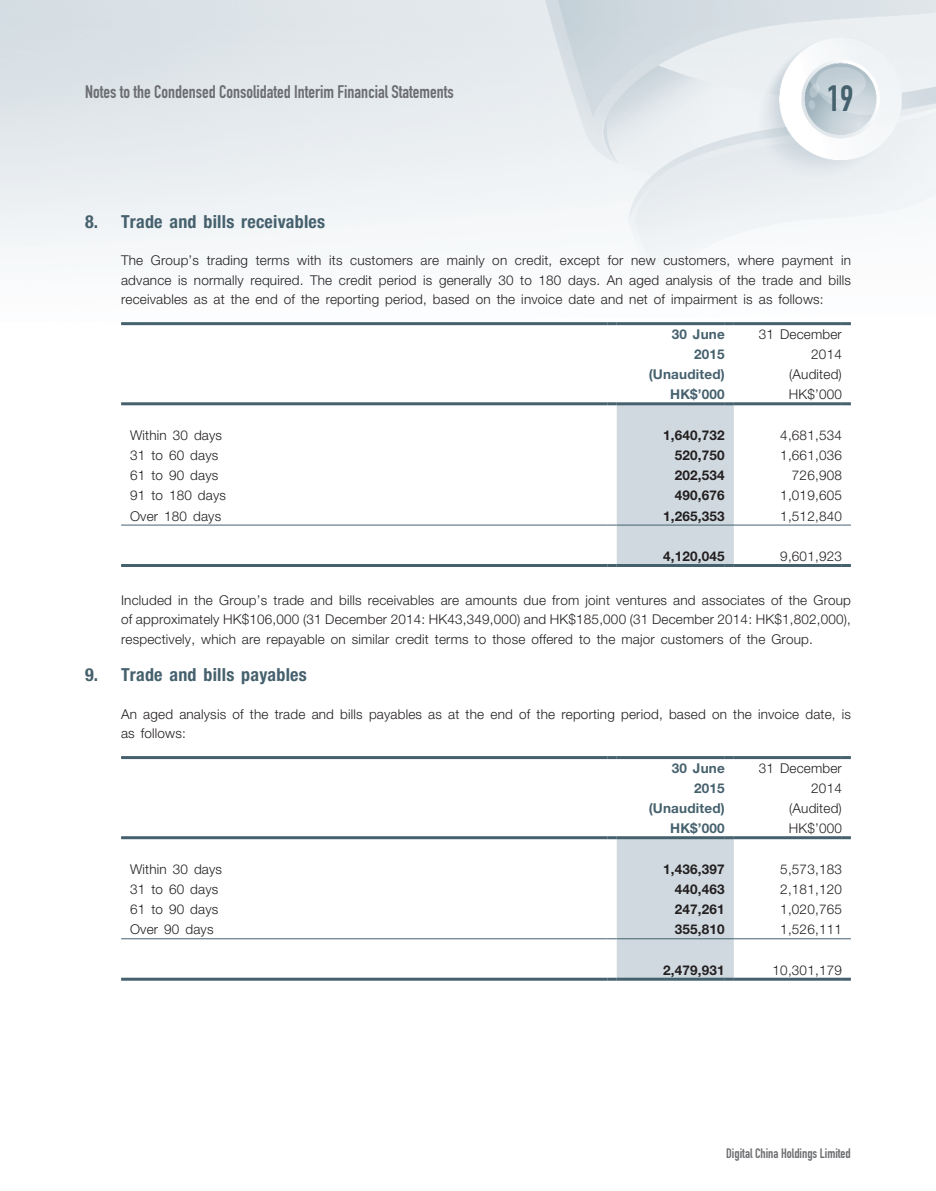
<style>
.page{position:relative;width:936px;height:1191px;background:#fff}
.page>*{position:absolute;margin:0;border:0;box-sizing:border-box;transform-origin:0 0}
.t1{font:36px "DIN Engschrift Std";color:#46616e}
.t2{font:18px "DIN Engschrift Std";color:#6c6d70}
._03_H1{font:700 condensed 18px "Helvetica Neue LT Std";letter-spacing:.01em;color:#46616e}
._12___P2{font:300 13.5px/19.5px "Helvetica Neue LT Std";letter-spacing:.015em;color:#231f20;text-align:justify}
._31_table_tab_6pt{font:300 13.5px/19.5px "Helvetica Neue LT Std";letter-spacing:.015em;color:#231f20;text-align:right}
._15_Table_Stub{font:300 13.5px "Helvetica Neue LT Std";letter-spacing:.015em;color:#231f20}
._31_table_tab_6pt-2{font:700 13.5px "Helvetica Neue LT Std";letter-spacing:.015em;color:#231f20}
._31_table_tab_6pt-3{font:700 13.5px/19.5px "Helvetica Neue LT Std";letter-spacing:.015em;color:#46616e;text-align:right}
.t3{font:13.5px "DIN Engschrift Std";color:#6c6d70}
</style>
<div class="page">
<img style="left:0;top:0;width:935px;height:326px">
<hr style="left:121px;top:322px;width:486px;height:3px;background:#46616e">
<svg style="left:607px;top:322px;width:9px;height:3px"></svg>
<hr style="left:616px;top:322px;width:108px;height:3px;background:#46616e">
<svg style="left:724px;top:322px;width:9px;height:3px"></svg>
<hr style="left:733px;top:322px;width:108px;height:3px;background:#46616e">
<svg style="left:841px;top:322px;width:9px;height:3px"></svg>
<hr style="left:121px;top:402px;width:486px;height:3px;background:#46616e">
<hr style="left:733px;top:402px;width:108px;height:3px;background:#46616e">
<svg style="left:841px;top:402px;width:9px;height:3px"></svg>
<hr style="left:121px;top:564px;width:486px;height:3px;background:#46616e">
<hr style="left:733px;top:564px;width:108px;height:3px;background:#46616e">
<svg style="left:841px;top:564px;width:9px;height:3px"></svg>
<hr style="left:121px;top:525px;width:486px;height:1px;background:#46616e">
<svg style="left:607px;top:402px;width:126px;height:165px"></svg>
<hr style="left:733px;top:525px;width:108px;height:1px;background:#46616e">
<hr style="left:121px;top:756px;width:486px;height:3px;background:#46616e">
<svg style="left:607px;top:756px;width:9px;height:3px"></svg>
<hr style="left:616px;top:756px;width:108px;height:3px;background:#46616e">
<svg style="left:724px;top:756px;width:9px;height:3px"></svg>
<hr style="left:733px;top:756px;width:108px;height:3px;background:#46616e">
<svg style="left:841px;top:756px;width:9px;height:3px"></svg>
<hr style="left:121px;top:836px;width:486px;height:3px;background:#46616e">
<hr style="left:733px;top:836px;width:108px;height:3px;background:#46616e">
<svg style="left:841px;top:836px;width:9px;height:3px"></svg>
<hr style="left:121px;top:977px;width:486px;height:3px;background:#46616e">
<hr style="left:733px;top:977px;width:108px;height:3px;background:#46616e">
<svg style="left:841px;top:977px;width:9px;height:3px"></svg>
<hr style="left:121px;top:938px;width:486px;height:1px;background:#46616e">
<svg style="left:607px;top:836px;width:126px;height:144px"></svg>
<hr style="left:733px;top:938px;width:108px;height:1px;background:#46616e">
<h2 class="t2" style="left:85px;top:81px;width:370px">Notes to the Condensed Consolidated Interim Financial Statements</h2>
<h1 class="t1" style="left:826px;top:77px;width:28px">19</h1>
<p class="_03_H1" style="left:85px;top:210px;width:241px">8. Trade and bills receivables</p>
<p class="_12___P2" style="left:121px;top:250px;width:731px">The Group’s trading terms with its customers are mainly on credit, except for new customers, where payment in advance is normally required. The credit period is generally 30 to 180 days. An aged analysis of the trade and bills receivables as at the end of the reporting period, based on the invoice date and net of impairment is as follows:</p>
<p class="_31_table_tab_6pt-3" style="left:671px;top:324px;width:55px">30 June<br>2015</p>
<p class="_31_table_tab_6pt" style="left:758px;top:324px;width:85px">31 December<br>2014</p>
<p class="_31_table_tab_6pt-3" style="left:648px;top:364px;width:78px">(Unaudited)</p>
<p class="_31_table_tab_6pt" style="left:789px;top:364px;width:54px">(Audited)</p>
<p class="_31_table_tab_6pt-3" style="left:670px;top:384px;width:56px">HK$’000</p>
<p class="_31_table_tab_6pt" style="left:788px;top:384px;width:55px">HK$’000</p>
<p class="_15_Table_Stub" style="left:130px;top:427px;width:93px">Within 30 days</p>
<p class="_31_table_tab_6pt-2" style="left:663px;top:426px;width:63px">1,640,732</p>
<p class="_31_table_tab_6pt" style="left:780px;top:425px;width:63px">4,681,534</p>
<p class="_15_Table_Stub" style="left:130px;top:447px;width:90px">31 to 60 days</p>
<p class="_31_table_tab_6pt-2" style="left:674px;top:447px;width:51px">520,750</p>
<p class="_31_table_tab_6pt" style="left:780px;top:445px;width:63px">1,661,036</p>
<p class="_15_Table_Stub" style="left:130px;top:467px;width:90px">61 to 90 days</p>
<p class="_31_table_tab_6pt-2" style="left:674px;top:467px;width:51px">202,534</p>
<p class="_31_table_tab_6pt" style="left:791px;top:465px;width:51px">726,908</p>
<p class="_15_Table_Stub" style="left:130px;top:487px;width:97px">91 to 180 days</p>
<p class="_31_table_tab_6pt-2" style="left:674px;top:487px;width:51px">490,676</p>
<p class="_31_table_tab_6pt" style="left:780px;top:485px;width:63px">1,019,605</p>
<p class="_15_Table_Stub" style="left:130px;top:507px;width:93px">Over 180 days</p>
<p class="_31_table_tab_6pt-2" style="left:663px;top:507px;width:63px">1,265,353</p>
<p class="_31_table_tab_6pt" style="left:780px;top:506px;width:63px">1,512,840</p>
<p class="_31_table_tab_6pt-2" style="left:663px;top:548px;width:63px">4,120,045</p>
<p class="_31_table_tab_6pt" style="left:780px;top:546px;width:63px">9,601,923</p>
<p class="_12___P2" style="left:121px;top:589px;width:731px">Included in the Group’s trade and bills receivables are amounts due from joint ventures and associates of the Group of approximately HK$106,000 (31 December 2014: HK43,349,000) and HK$185,000 (31 December 2014: HK$1,802,000), respectively, which are repayable on similar credit terms to those offered to the major customers of the Group.</p>
<p class="_03_H1" style="left:85px;top:663px;width:223px">9. Trade and bills payables</p>
<p class="_12___P2" style="left:121px;top:703px;width:731px">An aged analysis of the trade and bills payables as at the end of the reporting period, based on the invoice date, is as follows:</p>
<p class="_31_table_tab_6pt-3" style="left:671px;top:758px;width:55px">30 June<br>2015</p>
<p class="_31_table_tab_6pt" style="left:758px;top:758px;width:85px">31 December<br>2014</p>
<p class="_31_table_tab_6pt-3" style="left:648px;top:798px;width:78px">(Unaudited)</p>
<p class="_31_table_tab_6pt" style="left:789px;top:798px;width:54px">(Audited)</p>
<p class="_31_table_tab_6pt-3" style="left:670px;top:818px;width:56px">HK$’000</p>
<p class="_31_table_tab_6pt" style="left:788px;top:818px;width:55px">HK$’000</p>
<p class="_15_Table_Stub" style="left:130px;top:860px;width:93px">Within 30 days</p>
<p class="_31_table_tab_6pt-2" style="left:663px;top:860px;width:63px">1,436,397</p>
<p class="_31_table_tab_6pt" style="left:780px;top:858px;width:63px">5,573,183</p>
<p class="_15_Table_Stub" style="left:130px;top:880px;width:90px">31 to 60 days</p>
<p class="_31_table_tab_6pt-2" style="left:674px;top:880px;width:51px">440,463</p>
<p class="_31_table_tab_6pt" style="left:780px;top:879px;width:63px">2,181,120</p>
<p class="_15_Table_Stub" style="left:130px;top:901px;width:90px">61 to 90 days</p>
<p class="_31_table_tab_6pt-2" style="left:674px;top:901px;width:51px">247,261</p>
<p class="_31_table_tab_6pt" style="left:780px;top:899px;width:63px">1,020,765</p>
<p class="_15_Table_Stub" style="left:130px;top:921px;width:85px">Over 90 days</p>
<p class="_31_table_tab_6pt-2" style="left:674px;top:921px;width:51px">355,810</p>
<p class="_31_table_tab_6pt" style="left:780px;top:919px;width:63px">1,526,111</p>
<p class="_31_table_tab_6pt-2" style="left:663px;top:961px;width:63px">2,479,931</p>
<p class="_31_table_tab_6pt" style="left:772px;top:960px;width:71px">10,301,179</p>
<p class="t3" style="left:726px;top:1145px;width:126px">Digital China Holdings Limited</p>
</div>
